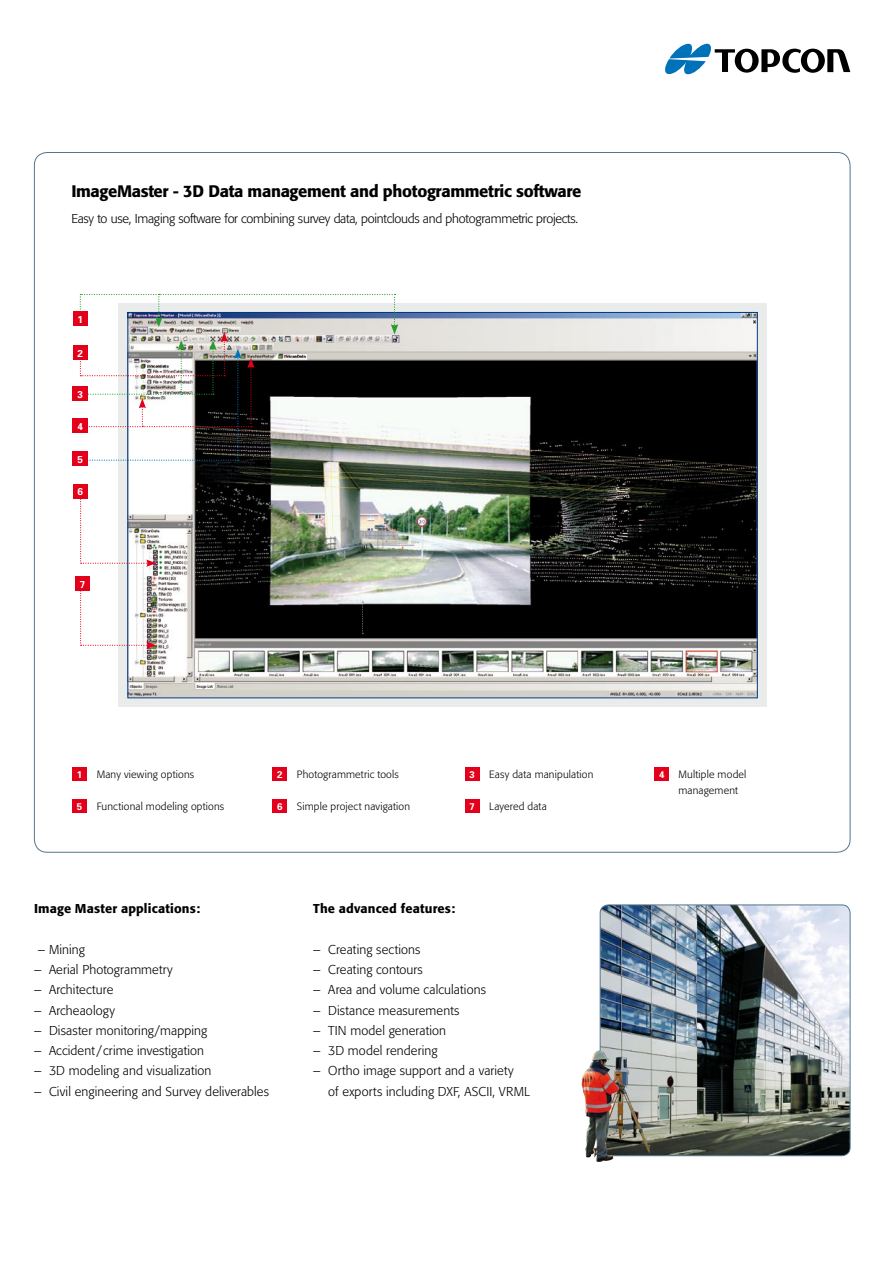
<style>
.page{position:relative;width:893px;height:1263px;background:#fff}
.page>*{position:absolute;margin:0;border:0;box-sizing:border-box;transform-origin:0 0}
.t1{font:500 16.5px "Formata";letter-spacing:-.02em;color:#000}
.t2{font:300 12.75px/20.2px "Formata";letter-spacing:.01em;color:#000}
.t3{font:300 12.75px "Formata";letter-spacing:-.02em;color:#000}
.t4{font:500 12.75px "Formata";letter-spacing:.01em;color:#000}
.t5{font:300 10.5px/15.8px "Formata";letter-spacing:.015em;color:#000}
.t6{font:700 10.05px "Univers";color:#fff}
.t7{font:700 9.75px "Univers";color:#fff}
</style>
<div class="page">
<svg style="left:119px;top:304px;width:648px;height:403px;background:#c8d0d9"></svg>
<img style="left:130px;top:314px;width:625px;height:382px">
<svg style="left:665px;top:44px;width:185px;height:30px"></svg>
<div style="left:273px;top:767px;width:14px;height:14px;background:#e2001a"></div>
<div style="left:273px;top:799px;width:14px;height:14px;background:#e2001a"></div>
<div style="left:465px;top:767px;width:14px;height:14px;background:#e2001a"></div>
<div style="left:73px;top:799px;width:14px;height:14px;background:#e2001a"></div>
<div style="left:73px;top:767px;width:14px;height:14px;background:#e2001a"></div>
<div style="left:655px;top:767px;width:14px;height:14px;background:#e2001a"></div>
<div style="left:465px;top:799px;width:14px;height:14px;background:#e2001a"></div>
<svg style="left:362px;top:602px;width:1px;height:32px"></svg>
<div style="left:73px;top:346px;width:15px;height:14px;background:#e2001a"></div>
<div style="left:73px;top:419px;width:15px;height:14px;background:#e2001a"></div>
<div style="left:73px;top:484px;width:15px;height:14px;background:#e2001a"></div>
<div style="left:73px;top:312px;width:15px;height:14px;background:#e2001a"></div>
<div style="left:75px;top:577px;width:15px;height:14px;background:#e2001a"></div>
<div style="left:73px;top:452px;width:15px;height:14px;background:#e2001a"></div>
<svg style="left:80px;top:496px;width:76px;height:71px"></svg>
<svg style="left:80px;top:585px;width:76px;height:64px"></svg>
<img style="left:77px;top:294px;width:321px;height:167px">
<div style="left:73px;top:387px;width:15px;height:14px;background:#e2001a"></div>
<img style="left:600px;top:905px;width:250px;height:251px">
<div style="left:600px;top:904px;width:250px;height:252px;border:1px solid #537690;border-radius:8px"></div>
<img style="left:581px;top:1051px;width:24px;height:111px">
<p class="t1" style="left:71px;top:181px;width:512px">ImageMaster - 3D Data management and photogrammetric software</p>
<p class="t3" style="left:71px;top:211px;width:508px">Easy to use, Imaging software for combining survey data, pointclouds and photogrammetric projects.</p>
<p class="t6" style="left:77px;top:313px;width:7px">1</p>
<p class="t6" style="left:77px;top:347px;width:7px">2</p>
<p class="t6" style="left:77px;top:388px;width:7px">3</p>
<p class="t6" style="left:77px;top:420px;width:7px">4</p>
<p class="t6" style="left:77px;top:453px;width:7px">5</p>
<p class="t6" style="left:77px;top:485px;width:7px">6</p>
<p class="t6" style="left:80px;top:578px;width:7px">7</p>
<p class="t7" style="left:77px;top:768px;width:7px">1</p>
<p class="t7" style="left:659px;top:768px;width:7px">4</p>
<p class="t5" style="left:678px;top:767px;width:69px">Multiple model management</p>
<p class="t7" style="left:470px;top:800px;width:7px">7</p>
<p class="t5" style="left:489px;top:767px;width:106px">Easy data manipulation</p>
<p class="t5" style="left:489px;top:798px;width:59px">Layered data</p>
<p class="t5" style="left:297px;top:767px;width:103px">Photogrammetric tools</p>
<p class="t5" style="left:297px;top:798px;width:115px">Simple project navigation</p>
<p class="t5" style="left:97px;top:767px;width:99px">Many viewing options</p>
<p class="t5" style="left:97px;top:798px;width:129px">Functional modeling options</p>
<p class="t7" style="left:277px;top:768px;width:7px">2</p>
<p class="t7" style="left:277px;top:800px;width:7px">6</p>
<p class="t7" style="left:470px;top:768px;width:7px">3</p>
<p class="t7" style="left:77px;top:800px;width:7px">5</p>
<p class="t4" style="left:34px;top:901px;width:168px">Image Master applications:</p>
<p class="t2" style="left:38px;top:939px;width:49px">– Mining</p>
<p class="t2" style="left:34px;top:960px;width:140px">– Aerial Photogrammetry</p>
<p class="t2" style="left:34px;top:980px;width:81px">– Architecture</p>
<p class="t2" style="left:34px;top:1000px;width:83px">– Archeaology</p>
<p class="t2" style="left:34px;top:1020px;width:175px">– Disaster monitoring/mapping</p>
<p class="t2" style="left:34px;top:1041px;width:172px">– Accident /crime investigation</p>
<p class="t2" style="left:34px;top:1061px;width:179px">– 3D modeling and visualization</p>
<p class="t2" style="left:34px;top:1081px;width:237px">– Civil engineering and Survey deliverables</p>
<p class="t4" style="left:313px;top:901px;width:144px">The advanced features:</p>
<p class="t2" style="left:313px;top:939px;width:109px">– Creating sections</p>
<p class="t2" style="left:313px;top:960px;width:111px">– Creating contours</p>
<p class="t2" style="left:313px;top:980px;width:174px">– Area and volume calculations</p>
<p class="t2" style="left:313px;top:1000px;width:148px">– Distance measurements</p>
<p class="t2" style="left:313px;top:1020px;width:134px">– TIN model generation</p>
<p class="t2" style="left:313px;top:1041px;width:126px">– 3D model rendering</p>
<p class="t2" style="left:328px;top:1061px;width:203px;text-indent:-15px">– Ortho image support and a variety<br>of exports including DXF, ASCII, VRML</p>
</div>
